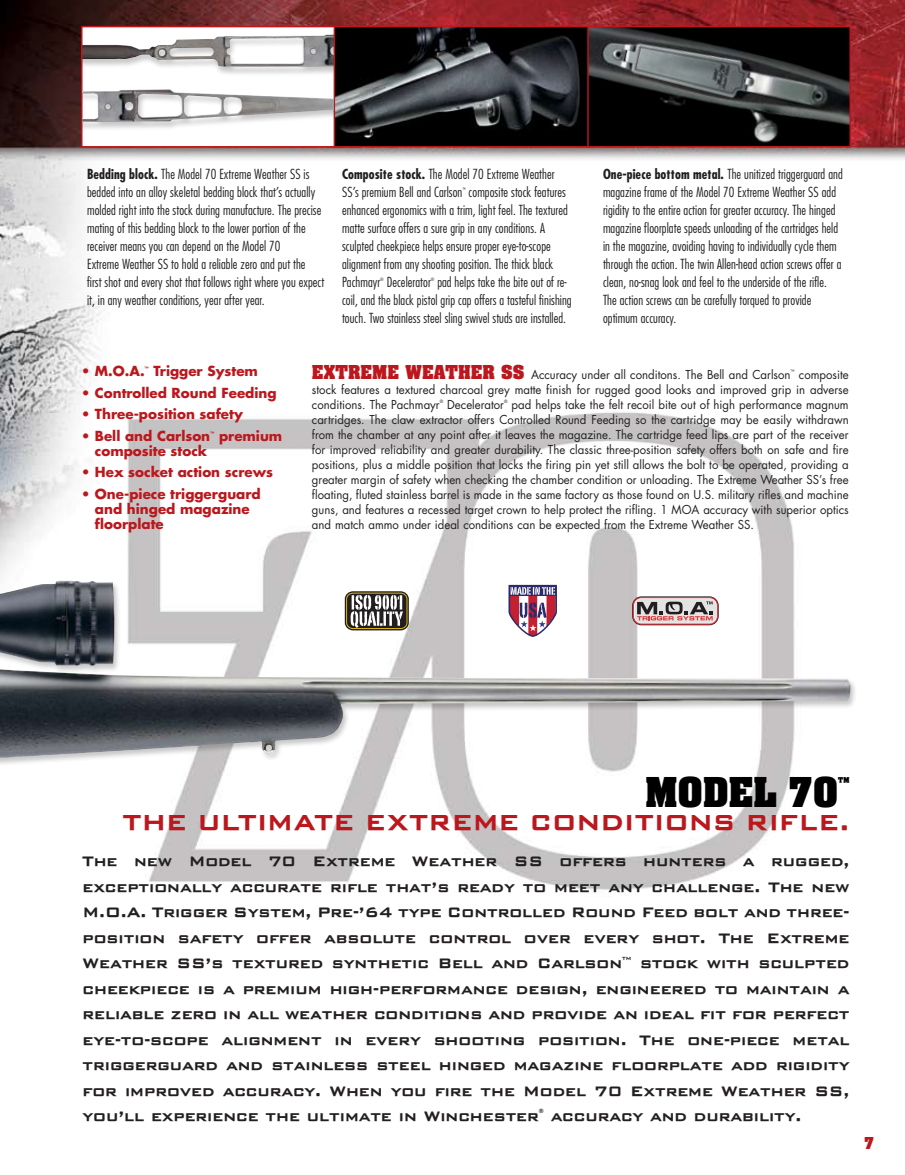
<style>
.page{position:relative;width:905px;height:1175px;background:#fff}
.page>*{position:absolute;margin:0;border:0;box-sizing:border-box;transform-origin:0 0}
.t1{font:700 45px "Aachen D";color:#000}
.t2{font:900 28.5px "Bank Gothic";letter-spacing:-.02em;color:#bb171d}
.t3{font:900 18px/25.5px "Bank Gothic";color:#231f20;text-align:justify}
.t4{font:700 14.85px "Aachen D";color:#000}
.t5{font:300 condensed 13.5px/18px "Futura";letter-spacing:.005em;color:#231f20}
.t6{font:700 13.5px/15px "Futura";color:#bb171d}
.t7{font:12px/15px "Futura";color:#231f20;text-align:justify;scale:.95 1}
.t8{font:900 6px "Bank Gothic";color:#231f20}
.t9{font:300 condensed 4.5px "Futura";color:#231f20}
.t10{font:4.5px "Futura";color:#231f20;scale:.95 1}
.t11{font:700 4.5px "Futura";color:#bb171d}
.s1{font-weight:700}
.s2{font-family:"Aachen D";font-weight:700;font-size:21px;color:#bb171d}
</style>
<div class="page">
<img style="left:0;top:0;width:904px;height:567px">
<div style="left:82px;top:27px;width:260px;height:120px;background:#fff"></div>
<div style="left:82px;top:32px;width:260px;height:45px;background:#231f20;opacity:.25"></div>
<img style="left:83px;top:34px;width:250px;height:33px">
<div style="left:81px;top:26px;width:262px;height:121px;border:1px solid #bb171d"></div>
<img style="left:335px;top:28px;width:252px;height:117px">
<div style="left:333px;top:26px;width:260px;height:121px;border:1px solid #bb171d"></div>
<div style="left:83px;top:87px;width:251px;height:45px;background:#231f20;opacity:.25"></div>
<img style="left:83px;top:89px;width:251px;height:34px">
<img style="left:589px;top:28px;width:260px;height:117px">
<div style="left:587px;top:26px;width:264px;height:121px;border:1px solid #bb171d"></div>
<div style="left:0;top:567px;width:858px;height:354px;background:#231f20;opacity:.25"></div>
<img style="left:0;top:568px;width:850px;height:169px">
<svg style="left:345px;top:591px;width:64px;height:39px"></svg>
<svg style="left:346px;top:592px;width:61px;height:37px"></svg>
<div style="left:347px;top:593px;width:59px;height:35px;background:#221e1f;border-radius:6px"></div>
<svg style="left:350px;top:595px;width:53px;height:33px"></svg>
<svg style="left:508px;top:585px;width:49px;height:52px"></svg>
<svg style="left:632px;top:596px;width:86px;height:29px"></svg>
<svg style="left:632px;top:597px;width:86px;height:27px"></svg>
<svg style="left:634px;top:598px;width:82px;height:25px"></svg>
<svg style="left:634px;top:599px;width:82px;height:24px"></svg>
<svg style="left:637px;top:601px;width:75px;height:19px"></svg>
<p class="t5" style="left:87px;top:165px;width:239px"><span class="s1">Bedding block.</span> The Model 70 Extreme Weather SS is bedded into an alloy skeletal bedding block that’s actually molded right into the stock during manufacture. The precise mating of this bedding block to the lower portion of the receiver means you can depend on the Model 70<br>Extreme Weather SS to hold a reliable zero and put the<br>first shot and every shot that follows right where you expect it, in any weather conditions, year after year.</p>
<p class="t5" style="left:342px;top:165px;width:214px"><span class="s1">Composite stock.</span> The Model 70 Extreme Weather<br>SS’s premium Bell and Carlson</p>
<p class="t5" style="left:342px;top:183px;width:227px;text-indent:127px">composite stock features enhanced ergonomics with a trim, light feel. The textured matte surface offers a sure grip in any conditions. A sculpted cheekpiece helps ensure proper eye-to-scope alignment from any shooting position. The thick black Pachmayr</p>
<p class="t9" style="left:462px;top:187px;width:5px">™</p>
<p class="t5" style="left:342px;top:273px;width:231px;text-indent:95px">pad helps take the bite out of re&shy;coil, and the black pistol grip cap offers a tasteful finishing touch. Two stainless steel sling swivel studs are installed.</p>
<p class="t9" style="left:380px;top:277px;width:5px">®</p>
<p class="t5" style="left:387px;top:273px;width:45px">Decelerator</p>
<p class="t9" style="left:431px;top:277px;width:5px">®</p>
<p class="t5" style="left:603px;top:165px;width:241px"><span class="s1">One-piece bottom metal.</span> The unitized triggerguard and magazine frame of the Model 70 Extreme Weather SS add rigidity to the entire action for greater accuracy. The hinged magazine floorplate speeds unloading of the cartridges held in the magazine, avoiding having to individually cycle them through the action. The twin Allen-head action screws offer a clean, no-snag look and feel to the underside of the rifle.<br>The action screws can be carefully torqued to provide optimum accuracy.</p>
<p class="t6" style="left:81px;top:363px;width:65px">• M.O.A.</p>
<p class="t11" style="left:145px;top:365px;width:6px">™</p>
<p class="t6" style="left:153px;top:363px;width:106px">Trigger System</p>
<p class="t6" style="left:81px;top:385px;width:197px">• Controlled Round Feeding</p>
<p class="t6" style="left:81px;top:406px;width:163px">• Three-position safety</p>
<p class="t6" style="left:81px;top:428px;width:131px">• Bell and Carlson</p>
<p class="t11" style="left:210px;top:430px;width:6px">™</p>
<p class="t6" style="left:219px;top:428px;width:65px">premium</p>
<p class="t6" style="left:95px;top:443px;width:114px">composite stock</p>
<p class="t6" style="left:81px;top:464px;width:193px">• Hex socket action screws</p>
<p class="t6" style="left:95px;top:486px;width:167px;text-indent:-14px">• One-piece triggerguard and hinged magazine floorplate</p>
<p class="t7" style="left:312px;top:367px;width:505px"><span class="s2">EXTREME WEATHER SS</span> Accuracy under all conditons. The Bell and Carlson</p>
<p class="t10" style="left:790px;top:368px;width:6px">™</p>
<p class="t7" style="left:312px;top:367px;width:566px;text-indent:487px">composite stock features a textured charcoal grey matte finish for rugged good looks and improved grip in adverse conditions. The Pachmayr</p>
<p class="t7" style="left:312px;top:397px;width:566px;text-indent:200px">pad helps take the felt recoil bite out of high performance magnum cartridges. The claw extractor offers Controlled Round Feeding so the cartridge may be easily withdrawn from the chamber at any point after it leaves the magazine. The cartridge feed lips are part of the receiver for improved reliability and greater durability. The classic three-position safety offers both on safe and fire positions, plus a middle position that locks the firing pin yet still allows the bolt to be operated, providing a greater margin of safety when checking the chamber condition or unloading. The Extreme Weather SS’s free floating, fluted stainless barrel is made in the same factory as those found on U.S. military rifles and machine guns, and features a recessed target crown to help protect the rifling. 1 MOA accuracy with superior optics and match ammo under ideal conditions can be expected from the Extreme Weather SS.</p>
<p class="t10" style="left:440px;top:398px;width:5px">®</p>
<p class="t7" style="left:447px;top:397px;width:61px">Decelerator</p>
<p class="t10" style="left:504px;top:398px;width:5px">®</p>
<h1 class="t1" style="left:645px;top:766px;width:23px">MODEL</h1>
<h1 class="t1" style="left:788px;top:766px;width:51px">70</h1>
<p class="t4" style="left:838px;top:773px;width:13px">™</p>
<h2 class="t2" style="left:123px;top:806px;width:351px">The ultimate extreme</h2>
<h2 class="t2" style="left:529px;top:806px;width:321px">conditions rifle.</h2>
<h3 class="t3" style="left:82px;top:848px;width:445px">The new Model 70 Extreme Weather SS</h3>
<p class="t3" style="left:82px;top:848px;width:768px;text-indent:477px">offers hunters a rugged, exceptionally accurate rifle that’s ready to meet any challenge. The new M.O.A. Trigger System, Pre-’64 type C ontrolled Round Feed bolt and three&shy;position safety offer absolute control over every shot. The Extreme Weather SS ’s textured synthetic Bell and Carlson</p>
<p class="t8" style="left:622px;top:955px;width:6px">tm</p>
<p class="t3" style="left:82px;top:950px;width:768px;text-indent:557px">stock with sculpted cheekpiece is a premium high-performance design, engineered to maintain a reliable zero in all weather conditions and provide an ideal fit for perfect eye-to-scope alignment in every shooting position. The one-piece metal triggerguard and stainless steel hinged magazine floorplate add rigidity for improved accuracy. When you fire the Model 70 Extreme Weather SS , you’ll experience the ultimate in Winchester</p>
<p class="t8" style="left:539px;top:1108px;width:6px">®</p>
<h3 class="t3" style="left:550px;top:1103px;width:252px">accuracy and durability.</h3>
</div>
